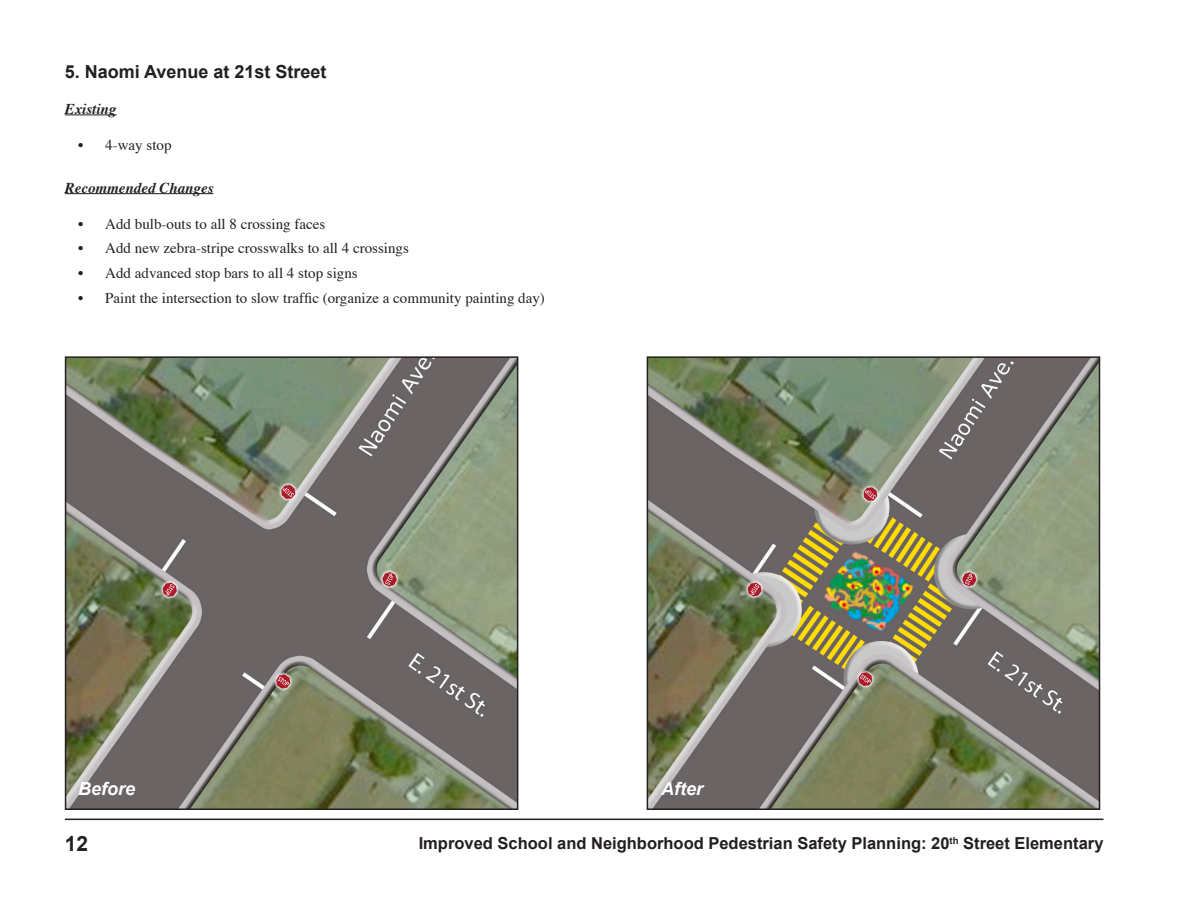
<style>
.page{position:relative;width:1188px;height:918px;background:#fff}
.page>*{position:absolute;margin:0;border:0;box-sizing:border-box;transform-origin:0 0}
.t1{font:700 21px "Arial";color:#231f20}
.t2{font:700 18px "Arial";color:#231f20}
.t3{font:italic 700 18px "Arial";color:#fff}
.t4{font:700 16.5px "Arial";color:#231f20}
.t5{font:15px "Times";color:#231f20}
.t6{font:italic 700 15px "Times";color:#231f20}
</style>
<div class="page">
<hr style="left:65px;top:819px;width:1039px;height:1px;background:#231f20">
<img style="left:650px;top:359px;width:447px;height:448px">
<div style="left:647px;top:356px;width:453px;height:454px;border:2px solid #231f20"></div>
<img style="left:68px;top:359px;width:447px;height:448px">
<div style="left:65px;top:356px;width:453px;height:454px;border:2px solid #231f20"></div>
<hr style="left:65px;top:114px;width:51px;height:1px;background:#231f20">
<hr style="left:65px;top:193px;width:149px;height:1px;background:#231f20">
<p class="t2" style="left:65px;top:60px;width:263px">5. Naomi Avenue at 21st Street</p>
<p class="t6" style="left:65px;top:95px;width:53px">Existing</p>
<p class="t5" style="left:78px;top:131px;width:95px">• 4-way stop</p>
<p class="t6" style="left:65px;top:174px;width:150px">Recommended Changes</p>
<p class="t5" style="left:78px;top:210px;width:248px">• Add bulb-outs to all 8 crossing faces</p>
<p class="t5" style="left:78px;top:234px;width:332px">• Add new zebra-stripe crosswalks to all 4 crossings</p>
<p class="t5" style="left:78px;top:259px;width:281px">• Add advanced stop bars to all 4 stop signs</p>
<p class="t5" style="left:78px;top:284px;width:468px">• Paint the intersection to slow traffic (organize a community painting day)</p>
<p class="t3" style="left:78px;top:777px;width:59px">Before</p>
<p class="t3" style="left:661px;top:777px;width:43px">After</p>
<h1 class="t1" style="left:65px;top:830px;width:25px">12</h1>
<p class="t4" style="left:419px;top:833px;width:686px">Improved School and Neighborhood Pedestrian Safety Planning: 20<sup>th</sup> Street Elementary</p>
</div>
